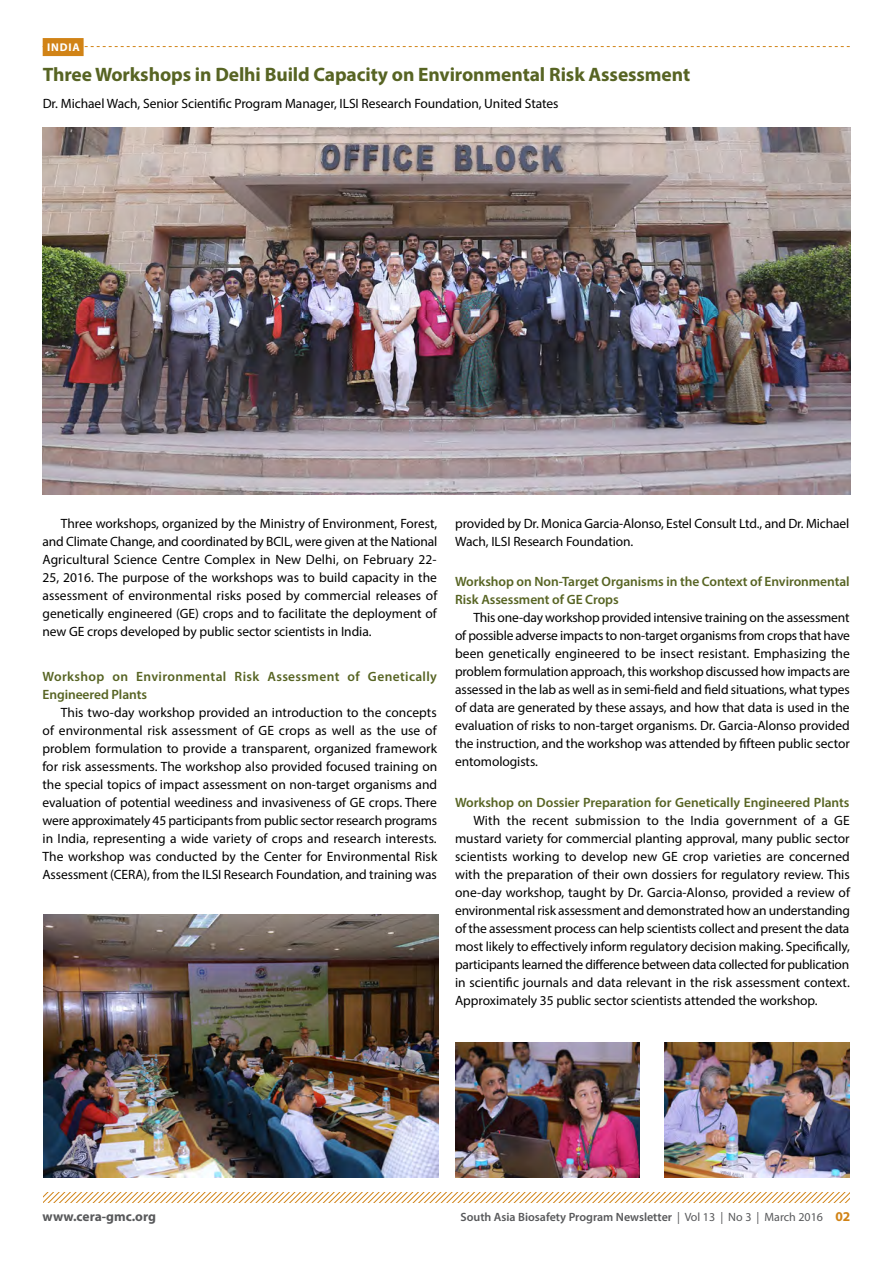
<style>
.page{position:relative;width:893px;height:1263px;background:#fff}
.page>*{position:absolute;margin:0;border:0;box-sizing:border-box;transform-origin:0 0}
.t1{font:700 19.5px "Myriad Pro";letter-spacing:-.005em;color:#576423}
.t2{font:13.5px/18px "Myriad Pro";letter-spacing:-.005em;color:#000;text-align:justify}
.t3{font:600 13.5px/18px "Myriad Pro";letter-spacing:-.005em;color:#576423}
.t4{font:600 13.5px/18px "Myriad Pro";letter-spacing:.025em;color:#576423}
.t5{font:700 13.5px "Myriad Pro";color:#58595b}
.t6{font:600 12px "Myriad Pro";color:#58595b}
.t7{font:700 11.25px "Myriad Pro";letter-spacing:.08em;color:#fff}
.s1{font-weight:400}
.s2{font-weight:700;font-size:13.5px;color:#d18316}
</style>
<div class="page">
<svg style="left:43px;top:1193px;width:807px;height:9px"></svg>
<div style="left:43px;top:38px;width:41px;height:18px;background:#d18316"></div>
<svg style="left:83px;top:46px;width:767px;height:1px"></svg>
<img style="left:455px;top:1042px;width:185px;height:135px">
<img style="left:43px;top:914px;width:395px;height:263px">
<img style="left:665px;top:1042px;width:184px;height:135px">
<img style="left:43px;top:128px;width:807px;height:366px">
<p class="t7" style="left:47px;top:40px;width:34px">INDIA</p>
<h1 class="t1" style="left:43px;top:62px;width:649px">Three Workshops in Delhi Build Capacity on Environmental Risk Assessment</h1>
<p class="t2" style="left:43px;top:94px;width:517px">Dr. Michael Wach, Senior Scientific Program Manager, ILSI Research Foundation, United States</p>
<p class="t2" style="left:43px;top:514px;width:396px;text-indent:18px">Three workshops, organized by the Ministry of Environment, Forest, and Climate Change, and coordinated by BCIL, were given at the National Agricultural Science Centre Complex in New Delhi, on February 22- 25, 2016. The purpose of the workshops was to build capacity in the assessment of environmental risks posed by commercial releases of genetically engineered (GE) crops and to facilitate the deployment of new GE crops developed by public sector scientists in India.</p>
<p class="t4" style="left:43px;top:667px;width:396px">Workshop on Environmental Risk Assessment of Genetically<br>Engineered Plants</p>
<p class="t2" style="left:43px;top:703px;width:396px;text-indent:18px">This two-day workshop provided an introduction to the concepts of environmental risk assessment of GE crops as well as the use of problem formulation to provide a transparent, organized framework for risk assessments. The workshop also provided focused training on the special topics of impact assessment on non-target organisms and evaluation of potential weediness and invasiveness of GE crops. There were approximately 45 participants from public sector research programs in India, representing a wide variety of crops and research interests.<br>The workshop was conducted by the Center for Environmental Risk Assessment (CERA), from the ILSI Research Foundation, and training was</p>
<p class="t2" style="left:455px;top:514px;width:396px">provided by Dr. Monica Garcia-Alonso, Estel Consult Ltd., and Dr. Michael<br>Wach, ILSI Research Foundation.</p>
<p class="t3" style="left:455px;top:572px;width:396px">Workshop on Non-Target Organisms in the Context of Environmental<br>Risk Assessment of GE Crops</p>
<p class="t2" style="left:455px;top:609px;width:396px;text-indent:18px">This one-day workshop provided intensive training on the assessment of possible adverse impacts to non-target organisms from crops that have been genetically engineered to be insect resistant. Emphasizing the problem formulation approach, this workshop discussed how impacts are assessed in the lab as well as in semi-field and field situations, what types of data are generated by these assays, and how that data is used in the evaluation of risks to non-target organisms. Dr. Garcia-Alonso provided the instruction, and the workshop was attended by fifteen public sector entomologists.</p>
<p class="t3" style="left:455px;top:793px;width:396px">Workshop on Dossier Preparation for Genetically Engineered Plants</p>
<p class="t2" style="left:455px;top:811px;width:396px;text-indent:18px">With the recent submission to the India government of a GE mustard variety for commercial planting approval, many public sector scientists working to develop new GE crop varieties are concerned with the preparation of their own dossiers for regulatory review. This one-day workshop, taught by Dr. Garcia-Alonso, provided a review of environmental risk assessment and demonstrated how an understanding of the assessment process can help scientists collect and present the data most likely to effectively inform regulatory decision making. Specifically, participants learned the difference between data collected for publication in scientific journals and data relevant in the risk assessment context.<br>Approximately 35 public sector scientists attended the workshop.</p>
<p class="t5" style="left:43px;top:1208px;width:115px">www.cera-gmc.org</p>
<p class="t6" style="left:460px;top:1210px;width:391px">South Asia Biosafety Program Newsletter <span class="s1">| Vol 13 | No 3 | March 2016</span> <span class="s2">02</span></p>
</div>
